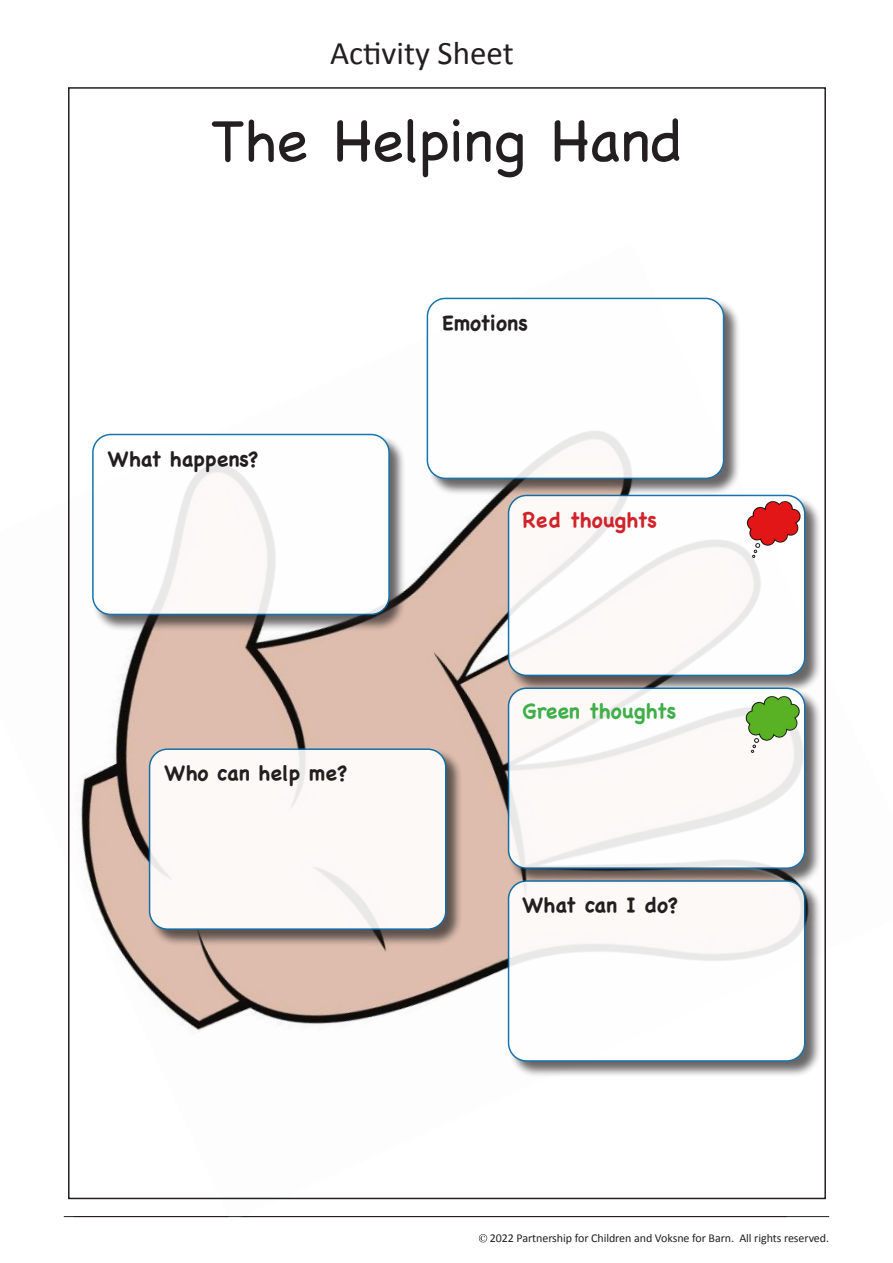
<style>
.page{position:relative;width:893px;height:1263px;background:#fff}
.page>*{position:absolute;margin:0;border:0;box-sizing:border-box;transform-origin:0 0}
.Heading{font:60px "Chalkboard";letter-spacing:-.01em;color:#231f20}
.t1{font:33px "Calibri";color:#231f20}
.Card_headings{font:700 21px "Chalkboard";color:#231f20}
.Card_headings-2{font:700 21px "Chalkboard";color:#40ae49}
.Card_headings-3{font:700 21px "Chalkboard";color:#d1232a}
.Body_text{font:12px "Calibri";letter-spacing:-.005em;color:#231f20}
</style>
<div class="page">
<img style="left:63px;top:297px;width:767px;height:921px">
<hr style="left:74px;top:1216px;width:755px;height:1px;background:#231f20">
<svg style="left:479px;top:1234px;width:8px;height:8px"></svg>
<div style="left:92px;top:434px;width:315px;height:198px;background:#231f20;opacity:.75"></div>
<div style="left:93px;top:434px;width:296px;height:180px;background:#fff;border-radius:18px"></div>
<div style="left:92px;top:434px;width:298px;height:181px;border:2px solid #0166a5;border-radius:18px"></div>
<div style="left:427px;top:298px;width:314px;height:198px;background:#231f20;opacity:.75"></div>
<div style="left:427px;top:298px;width:297px;height:180px;background:#fff;border-radius:18px"></div>
<div style="left:427px;top:298px;width:297px;height:181px;border:2px solid #0166a5;border-radius:18px"></div>
<div style="left:508px;top:495px;width:314px;height:198px;background:#231f20;opacity:.75"></div>
<svg style="left:509px;top:495px;width:296px;height:180px"></svg>
<div style="left:508px;top:495px;width:297px;height:181px;border:2px solid #0166a5;border-radius:18px"></div>
<div style="left:508px;top:688px;width:314px;height:197px;background:#231f20;opacity:.75"></div>
<svg style="left:509px;top:688px;width:296px;height:180px"></svg>
<div style="left:508px;top:687px;width:297px;height:182px;border:2px solid #0166a5;border-radius:18px"></div>
<div style="left:508px;top:880px;width:314px;height:198px;background:#231f20;opacity:.75"></div>
<div style="left:509px;top:881px;width:296px;height:180px;background:#fff;border-radius:18px"></div>
<div style="left:508px;top:880px;width:297px;height:182px;border:2px solid #0166a5;border-radius:18px"></div>
<div style="left:149px;top:749px;width:314px;height:197px;background:#231f20;opacity:.75"></div>
<div style="left:150px;top:749px;width:296px;height:180px;background:#fcf9f7;border-radius:18px"></div>
<div style="left:149px;top:748px;width:297px;height:182px;border:2px solid #0166a5;border-radius:18px"></div>
<img style="left:744px;top:500px;width:58px;height:59px">
<img style="left:745px;top:695px;width:59px;height:59px">
<p class="t1" style="left:330px;top:33px;width:185px">Activity Sheet</p>
<p class="Heading" style="left:211px;top:105px;width:473px">The Helping Hand</p>
<p class="Card_headings" style="left:108px;top:446px;width:152px">What happens?</p>
<p class="Card_headings" style="left:164px;top:761px;width:184px">Who can help me?</p>
<p class="Card_headings" style="left:442px;top:310px;width:87px">Emotions</p>
<p class="Card_headings-3" style="left:522px;top:507px;width:136px">Red thoughts</p>
<p class="Card_headings-2" style="left:522px;top:698px;width:155px">Green thoughts</p>
<p class="Card_headings" style="left:522px;top:893px;width:157px">What can I do?</p>
<p class="Body_text" style="left:490px;top:1231px;width:341px">2022 Partnership for Children and Voksne for Barn. All rights reserved.</p>
</div>
